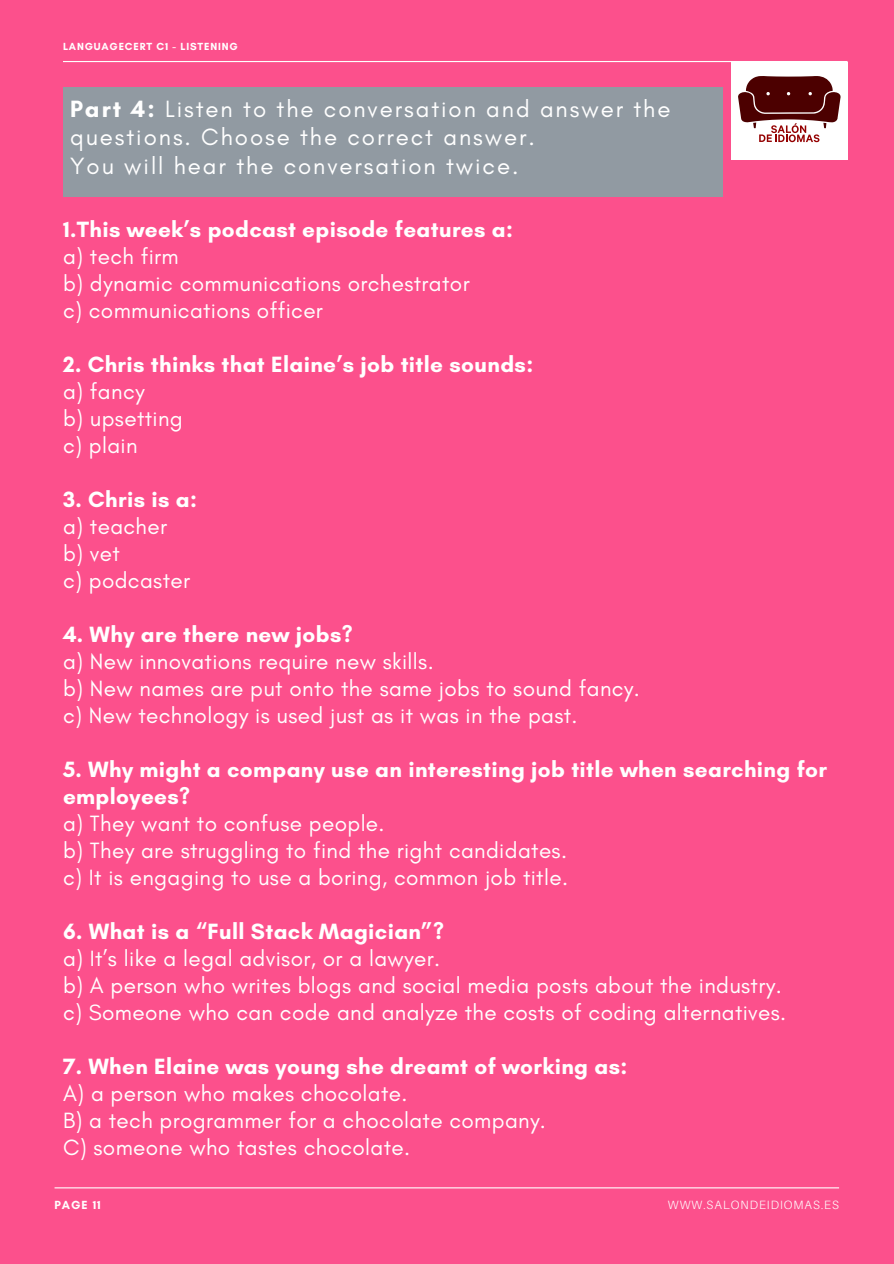
<style>
.page{position:relative;width:894px;height:1264px;background:#fff}
.page>*{position:absolute;margin:0;border:0;box-sizing:border-box;transform-origin:0 0}
.t1{font:24px/28.2px "Glacial Indifference";letter-spacing:.08em;color:#fff}
.t2{font:22.5px/27px "Glacial Indifference";letter-spacing:.015em;color:#fff}
.t3{font:700 22.5px/27px "Glacial Indifference";letter-spacing:.015em;color:#fff}
.t4{font:300 12px "Aileron";letter-spacing:.08em;color:#fff}
.t5{font:700 12px "Glacial Indifference";letter-spacing:.08em;color:#fff}
.t6{font:700 10.5px "Glacial Indifference";letter-spacing:.08em;color:#fff}
.s1{font-weight:700}
</style>
<div class="page">
<div style="left:0;top:0;width:893px;height:1263px;background:#fc508c"></div>
<hr style="left:63px;top:61px;width:784px;height:1px;background:#fff">
<hr style="left:55px;top:1187px;width:783px;height:1px;background:#fff">
<div style="left:63px;top:87px;width:659px;height:110px;background:#919aa2"></div>
<div style="left:731px;top:62px;width:116px;height:98px;background:#fff"></div>
<svg style="left:738px;top:76px;width:102px;height:66px"></svg>
<p class="t6" style="left:63px;top:40px;width:176px">LANGUAGECERT C1 - LISTENING</p>
<p class="t1" style="left:70px;top:95px;width:601px"><span class="s1">Part 4:</span> Listen to the conversation and answer the questions. Choose the correct answer.<br>You will hear the conversation twice.</p>
<p class="t3" style="left:63px;top:215px;width:451px">1.This week’s podcast episode features a:</p>
<p class="t2" style="left:63px;top:242px;width:408px">a) tech firm<br>b) dynamic communications orchestrator c) communications officer</p>
<p class="t3" style="left:63px;top:350px;width:471px">2. Chris thinks that Elaine’s job title sounds:</p>
<p class="t2" style="left:63px;top:377px;width:121px">a) fancy<br>b) upsetting c) plain</p>
<p class="t3" style="left:63px;top:485px;width:135px">3. Chris is a:</p>
<p class="t2" style="left:63px;top:512px;width:128px">a) teacher b) vet<br>c) podcaster</p>
<p class="t3" style="left:63px;top:620px;width:291px">4. Why are there new jobs?</p>
<p class="t2" style="left:63px;top:647px;width:578px">a) New innovations require new skills.<br>b) New names are put onto the same jobs to sound fancy. c) New technology is used just as it was in the past.</p>
<p class="t3" style="left:63px;top:755px;width:765px">5. Why might a company use an interesting job title when searching for employees?</p>
<p class="t2" style="left:63px;top:809px;width:506px">a) They want to confuse people.<br>b) They are struggling to find the right candidates. c) It is engaging to use a boring, common job title.</p>
<p class="t3" style="left:63px;top:917px;width:382px">6. What is a “Full Stack Magician”?</p>
<p class="t2" style="left:63px;top:944px;width:724px">a) It’s like a legal advisor, or a lawyer.<br>b) A person who writes blogs and social media posts about the industry. c) Someone who can code and analyze the costs of coding alternatives.</p>
<p class="t3" style="left:63px;top:1052px;width:565px">7. When Elaine was young she dreamt of working as:</p>
<p class="t2" style="left:63px;top:1079px;width:484px">A) a person who makes chocolate.<br>B) a tech programmer for a chocolate company.<br>C) someone who tastes chocolate.</p>
<p class="t5" style="left:55px;top:1197px;width:48px">PAGE 11</p>
<p class="t4" style="left:667px;top:1197px;width:173px">WWW.SALONDEIDIOMAS.ES</p>
</div>
